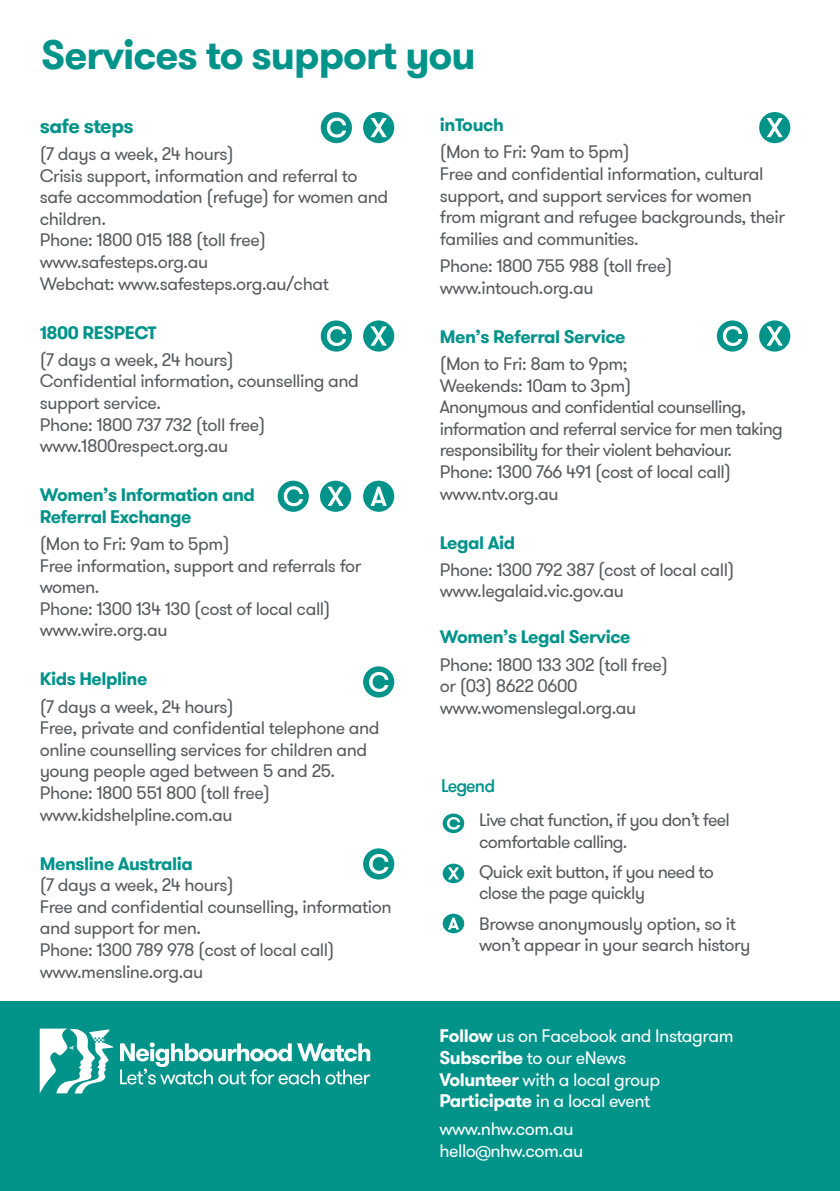
<style>
.page{position:relative;width:840px;height:1191px;background:#fff}
.page>*{position:absolute;margin:0;border:0;box-sizing:border-box;transform-origin:0 0}
.t1{font:700 40px "GT Walsheim Pro";letter-spacing:-.025em;color:#00938a}
.t2{font:700 20px "GT Walsheim Pro";letter-spacing:-.025em;color:#00938a}
.t3{font:18px/21.6px "GT Walsheim Pro";letter-spacing:-.025em;color:#58595b}
.t4{font:700 18px/21.6px "GT Walsheim Pro";letter-spacing:-.025em;color:#00938a}
.t5{font:18px/21.6px "GT Walsheim Pro";letter-spacing:-.025em;color:#fff}
.t6{font:500 18px "GT Walsheim Pro";letter-spacing:-.05em;color:#00938a}
.s1{font-weight:700}
</style>
<div class="page">
<div style="left:0;top:1001px;width:839px;height:190px;background:#00938a"></div>
<svg style="left:40px;top:1029px;width:74px;height:64px"></svg>
<svg style="left:120px;top:1042px;width:250px;height:42px"></svg>
<div style="left:320px;top:112px;width:32px;height:31px;background:#00938a;border-radius:50%"></div>
<svg style="left:326px;top:117px;width:20px;height:21px"></svg>
<div style="left:363px;top:112px;width:31px;height:31px;background:#00938a;border-radius:50%"></div>
<svg style="left:370px;top:118px;width:17px;height:20px"></svg>
<div style="left:320px;top:320px;width:32px;height:31px;background:#00938a;border-radius:50%"></div>
<svg style="left:326px;top:326px;width:20px;height:20px"></svg>
<div style="left:363px;top:320px;width:31px;height:31px;background:#00938a;border-radius:50%"></div>
<svg style="left:370px;top:326px;width:17px;height:20px"></svg>
<div style="left:363px;top:480px;width:31px;height:32px;background:#00938a;border-radius:50%"></div>
<svg style="left:370px;top:486px;width:17px;height:20px"></svg>
<svg style="left:277px;top:480px;width:32px;height:32px"></svg>
<svg style="left:283px;top:485px;width:20px;height:22px"></svg>
<div style="left:320px;top:480px;width:31px;height:32px;background:#00938a;border-radius:50%"></div>
<svg style="left:327px;top:486px;width:17px;height:20px"></svg>
<div style="left:363px;top:666px;width:31px;height:31px;background:#00938a;border-radius:50%"></div>
<svg style="left:369px;top:672px;width:20px;height:20px"></svg>
<div style="left:363px;top:848px;width:31px;height:31px;background:#00938a;border-radius:50%"></div>
<svg style="left:369px;top:854px;width:20px;height:20px"></svg>
<div style="left:716px;top:320px;width:31px;height:31px;background:#00938a;border-radius:50%"></div>
<svg style="left:722px;top:326px;width:20px;height:20px"></svg>
<div style="left:758px;top:320px;width:31px;height:31px;background:#00938a;border-radius:50%"></div>
<svg style="left:766px;top:326px;width:17px;height:20px"></svg>
<div style="left:758px;top:112px;width:31px;height:31px;background:#00938a;border-radius:50%"></div>
<svg style="left:766px;top:118px;width:17px;height:20px"></svg>
<svg style="left:442px;top:913px;width:22px;height:20px"></svg>
<svg style="left:447px;top:917px;width:12px;height:13px"></svg>
<svg style="left:442px;top:813px;width:22px;height:20px"></svg>
<svg style="left:446px;top:816px;width:14px;height:14px"></svg>
<svg style="left:442px;top:863px;width:22px;height:20px"></svg>
<svg style="left:446px;top:867px;width:13px;height:13px"></svg>
<h1 class="t1" style="left:41px;top:40px;width:436px">Services to support you</h1>
<p class="t2" style="left:40px;top:118px;width:96px">safe steps</p>
<p class="t3" style="left:40px;top:144px;width:350px">(7 days a week, 24 hours)<br>Crisis support, information and referral to safe accommodation (refuge) for women and children.<br>Phone: 1800 015 188 (toll free) www.safesteps.org.au<br>Webchat: www.safesteps.org.au/chat</p>
<p class="t4" style="left:40px;top:323px;width:118px">1800 RESPECT</p>
<p class="t3" style="left:40px;top:350px;width:320px">(7 days a week, 24 hours)<br>Con昀椀dential information, counselling and support service.<br>Phone: 1800 737 732 (toll free) www.1800respect.org.au</p>
<p class="t4" style="left:40px;top:486px;width:216px">Women’s Information and<br>Referral Exchange</p>
<p class="t3" style="left:40px;top:534px;width:323px">(Mon to Fri: 9am to 5pm)<br>Free information, support and referrals for women.<br>Phone: 1300 134 130 (cost of local call) www.wire.org.au</p>
<p class="t4" style="left:40px;top:670px;width:109px">Kids Helpline</p>
<p class="t3" style="left:40px;top:697px;width:341px">(7 days a week, 24 hours)<br>Free, private and con昀椀dential telephone and online counselling services for children and young people aged between 5 and 25.<br>Phone: 1800 551 800 (toll free) www.kidshelpline.com.au</p>
<p class="t4" style="left:40px;top:854px;width:155px">Mensline Australia</p>
<p class="t3" style="left:40px;top:875px;width:353px">(7 days a week, 24 hours)<br>Free and con昀椀dential counselling, information and support for men.<br>Phone: 1300 789 978 (cost of local call) www.mensline.org.au</p>
<p class="t4" style="left:439px;top:116px;width:65px">inTouch</p>
<p class="t3" style="left:439px;top:143px;width:346px">(Mon to Fri: 9am to 5pm)<br>Free and con昀椀dential information, cultural support, and support services for women from migrant and refugee backgrounds, their families and communities.</p>
<p class="t3" style="left:439px;top:256px;width:234px">Phone: 1800 755 988 (toll free) www.intouch.org.au</p>
<p class="t4" style="left:439px;top:327px;width:187px">Men’s Referral Service</p>
<p class="t3" style="left:439px;top:354px;width:344px">(Mon to Fri: 8am to 9pm;<br>Weekends: 10am to 3pm)<br>Anonymous and con昀椀dential counselling, information and referral service for men taking responsibility for their violent behaviour.<br>Phone: 1300 766 491 (cost of local call) www.ntv.org.au</p>
<p class="t4" style="left:439px;top:533px;width:77px">Legal Aid</p>
<p class="t3" style="left:439px;top:560px;width:296px">Phone: 1300 792 387 (cost of local call) www.legalaid.vic.gov.au</p>
<p class="t4" style="left:439px;top:628px;width:192px">Women’s Legal Service</p>
<p class="t3" style="left:439px;top:655px;width:229px">Phone: 1800 133 302 (toll free) or (03) 8622 0600 www.womenslegal.org.au</p>
<p class="t6" style="left:441px;top:779px;width:55px">Legend</p>
<p class="t3" style="left:479px;top:810px;width:252px">Live chat function, if you don’t feel comfortable calling.</p>
<p class="t3" style="left:479px;top:862px;width:236px">Quick exit button, if you need to close the page quickly</p>
<p class="t3" style="left:479px;top:913px;width:272px">Browse anonymously option, so it won’t appear in your search history</p>
<p class="t5" style="left:439px;top:1026px;width:295px"><span class="s1">Follow</span> us on Facebook and Instagram<br><span class="s1">Subscribe</span> to our eNews<br><span class="s1">Volunteer</span> with a local group<br><span class="s1">Participate</span> in a local event</p>
<p class="t5" style="left:439px;top:1119px;width:145px">www.nhw.com.au hello@nhw.com.au</p>
</div>
